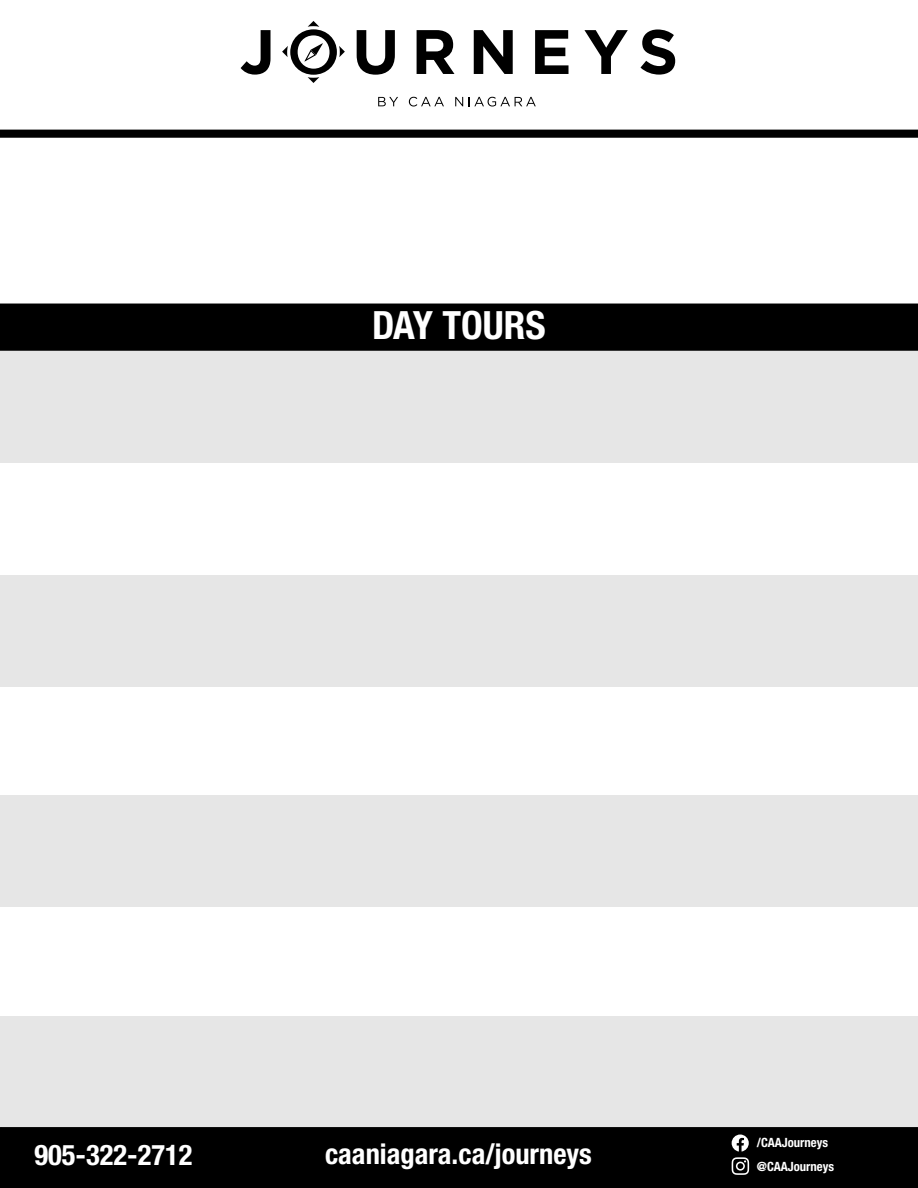
<style>
.page{position:relative;width:918px;height:1188px;background:#fff}
.page>*{position:absolute;margin:0;border:0;box-sizing:border-box;transform-origin:0 0}
.t1{font:700 condensed 39px "Helvetica Neue";color:#fff}
.t2{font:700 condensed 28.5px "Helvetica Neue";color:#fff}
.t3{font:700 condensed 12.75px "Helvetica Neue";color:#fff}
</style>
<div class="page">
<hr style="left:0;top:969px;width:1px;height:134px;background:#000101">
<svg style="left:241px;top:30px;width:30px;height:45px"></svg>
<svg style="left:357px;top:30px;width:38px;height:45px"></svg>
<svg style="left:417px;top:30px;width:37px;height:44px"></svg>
<svg style="left:474px;top:30px;width:39px;height:44px"></svg>
<svg style="left:535px;top:30px;width:34px;height:44px"></svg>
<svg style="left:584px;top:30px;width:44px;height:44px"></svg>
<svg style="left:641px;top:29px;width:34px;height:46px"></svg>
<svg style="left:378px;top:97px;width:20px;height:9px"></svg>
<svg style="left:409px;top:97px;width:35px;height:10px"></svg>
<svg style="left:455px;top:97px;width:8px;height:9px"></svg>
<svg style="left:469px;top:97px;width:67px;height:10px"></svg>
<svg style="left:282px;top:21px;width:63px;height:62px"></svg>
<svg style="left:0;top:130px;width:918px;height:8px;background:#080808"></svg>
<div style="left:1px;top:1128px;width:916px;height:59px;background:#000"></div>
<div style="left:0;top:1127px;width:918px;height:61px;border:2px solid #000"></div>
<div style="left:1px;top:304px;width:916px;height:46px;background:#000"></div>
<div style="left:0;top:304px;width:918px;height:47px;border:2px solid #000"></div>
<div style="left:0;top:576px;width:918px;height:111px;background:#e6e6e6"></div>
<div style="left:0;top:795px;width:918px;height:111px;background:#e6e6e6"></div>
<div style="left:0;top:351px;width:918px;height:111px;background:#e6e6e6"></div>
<svg style="left:732px;top:1135px;width:17px;height:40px"></svg>
<div style="left:0;top:1016px;width:918px;height:111px;background:#e6e6e6"></div>
<h1 class="t1" style="left:372px;top:302px;width:175px">DAY TOURS</h1>
<p class="t2" style="left:35px;top:1138px;width:159px">905-322-2712</p>
<p class="t2" style="left:325px;top:1137px;width:268px">caaniagara.ca/journeys</p>
<p class="t3" style="left:757px;top:1135px;width:73px">/CAAJourneys</p>
<p class="t3" style="left:757px;top:1159px;width:79px">@CAAJourneys</p>
</div>
